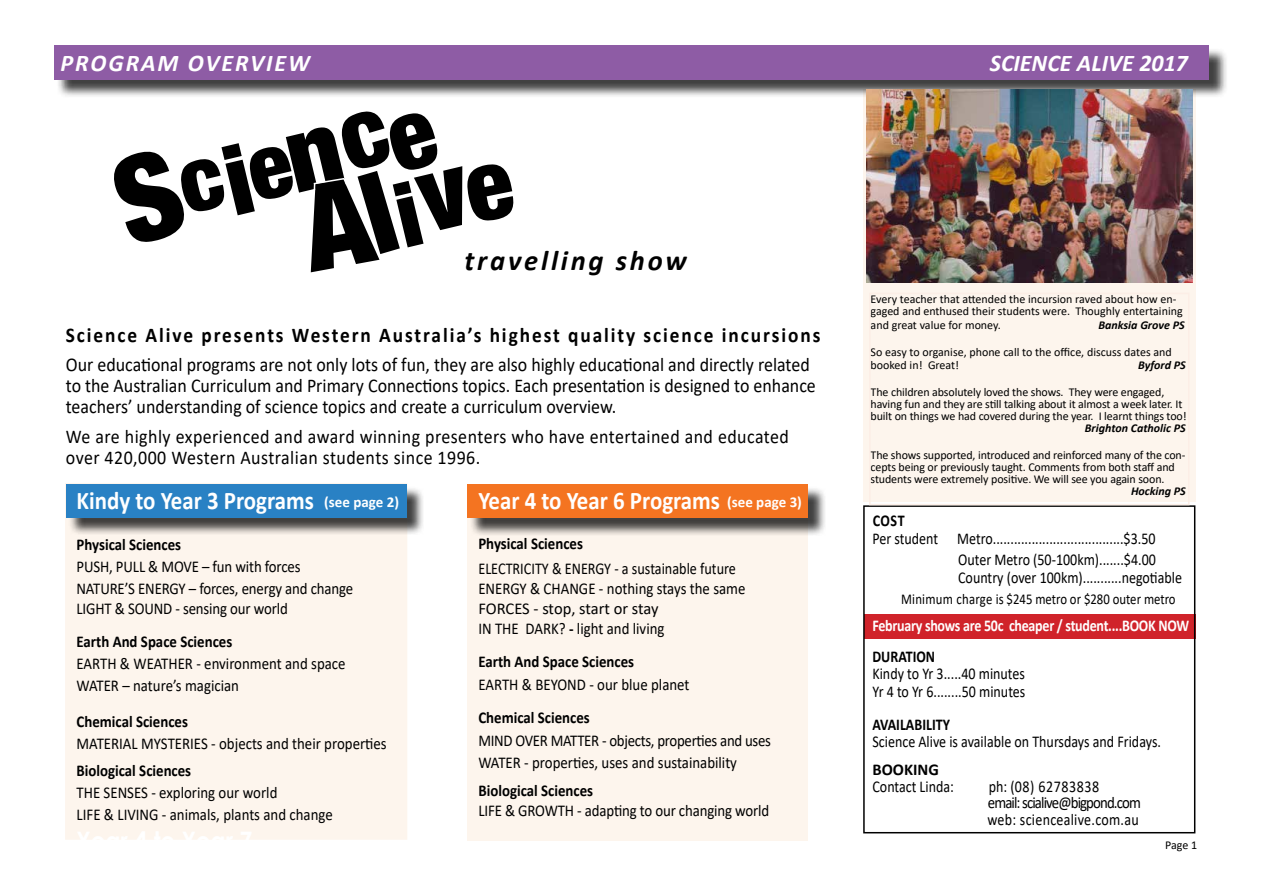
<style>
.page{position:relative;width:1263px;height:893px;background:#fff}
.page>*{position:absolute;margin:0;border:0;box-sizing:border-box;transform-origin:0 0}
.t1{font:italic 700 28.5px "Calibri";letter-spacing:.1em;color:#000}
.t2{font:700 25.5px "Calibri";color:#fff;scale:.9 1}
.t3{font:italic 700 24px "Calibri";color:#fff}
.t4{font:italic 700 24px "Calibri";letter-spacing:.08em;color:#fff}
.t5{font:700 21px "Calibri";letter-spacing:.1em;color:#000;scale:.92 1}
.t6{font:19.5px/21px "Calibri";color:#000;scale:.92 1}
.t7{font:19.5px/21px "Calibri";letter-spacing:.025em;color:#000;scale:.92 1}
.t8{font:16.5px/22px "Calibri";color:#000;scale:.9 1}
.t9{font:16.5px/16.5px "Calibri";color:#000;scale:.85 1}
.t10{font:700 16.5px "Calibri";color:#000;scale:.9 1}
.t11{font:16.5px/20px "Calibri";color:#000;scale:.86 1}
.t12{font:16.5px/22px "Calibri";letter-spacing:-.02em;color:#000;scale:.9 1}
.t13{font:700 16.5px "Calibri";letter-spacing:-.02em;color:#fff;scale:.85 1}
.t14{font:700 16.5px "Calibri";color:#000;scale:.85 1}
.t15{font:700 16.5px "Calibri";color:#000}
.t16{font:15px "Calibri";color:#000;scale:.85 1}
.t17{font:700 15px "Calibri";color:#fff}
.t18{font:12px/12px "Calibri";letter-spacing:-.01em;color:#000}
.t19{font:italic 700 12px "Calibri";color:#000}
.s1{font-weight:700}
</style>
<div class="page">
<div style="left:467px;top:485px;width:340px;height:355px;background:#fdf5ed"></div>
<div style="left:65px;top:483px;width:342px;height:357px;background:#fdf5ed"></div>
<div style="left:863px;top:89px;width:332px;height:412px;background:#fdf5ed"></div>
<div style="left:864px;top:614px;width:331px;height:25px;background:#d0232a"></div>
<div style="left:863px;top:505px;width:332px;height:328px;border:2px solid #000"></div>
<div style="left:56px;top:48px;width:1172px;height:50px;background:#000;opacity:.75"></div>
<div style="left:54px;top:45px;width:1155px;height:35px;background:#8e5ca5"></div>
<div style="left:469px;top:486px;width:357px;height:51px;background:#000;opacity:.75"></div>
<div style="left:467px;top:484px;width:340px;height:34px;background:#f47421"></div>
<div style="left:68px;top:486px;width:357px;height:50px;background:#000;opacity:.75"></div>
<div style="left:66px;top:484px;width:340px;height:34px;background:#2981c4"></div>
<svg style="left:114px;top:111px;width:400px;height:161px"></svg>
<div style="left:869px;top:293px;width:320px;height:212px;border:2px solid #fceee6"></div>
<img style="left:867px;top:89px;width:325px;height:193px">
<h3 class="t4" style="left:60px;top:46px;width:251px">PROGRAM OVERVIEW</h3>
<h3 class="t3" style="left:990px;top:46px;width:200px">SCIENCE ALIVE 2017</h3>
<h1 class="t1" style="left:465px;top:240px;width:224px">travelling show</h1>
<h3 class="t5" style="left:66px;top:320px;width:822px">Science Alive presents Western Australia’s highest quality science incursions</h3>
<p class="t6" style="left:66px;top:354px;width:817px">Our educational programs are not only lots of fun, they are also highly educational and directly related to the Australian Curriculum and Primary Connections topics. Each presentation is designed to enhance teachers’ understanding of science topics and create a curriculum overview.</p>
<h3 class="t7" style="left:66px;top:425px;width:787px">We are highly experienced and award winning presenters who have entertained and educated over 420,000 Western Australian students since 1996.</h3>
<h2 class="t2" style="left:77px;top:483px;width:265px">Kindy to Year 3 Programs</h2>
<h3 class="t10" style="left:77px;top:533px;width:118px">Physical Sciences</h3>
<h3 class="t8" style="left:77px;top:555px;width:309px">PUSH, PULL &amp; MOVE – fun with forces<br>NATURE’S ENERGY – forces, energy and change</h3>
<h3 class="t8" style="left:77px;top:597px;width:236px">LIGHT &amp; SOUND - sensing our world</h3>
<h3 class="t10" style="left:77px;top:630px;width:175px">Earth And Space Sciences</h3>
<h3 class="t8" style="left:77px;top:652px;width:300px">EARTH &amp; WEATHER - environment and space<br>WATER – nature’s magician</h3>
<h3 class="t10" style="left:77px;top:710px;width:125px">Chemical Sciences</h3>
<h3 class="t8" style="left:77px;top:732px;width:346px">MATERIAL MYSTERIES - objects and their properties</h3>
<h3 class="t10" style="left:77px;top:759px;width:129px">Biological Sciences</h3>
<h3 class="t8" style="left:77px;top:781px;width:286px">THE SENSES - exploring our world<br>LIFE &amp; LIVING - animals, plants and change</h3>
<h2 class="t2" style="left:478px;top:483px;width:270px">Year 4 to Year 6 Programs</h2>
<h3 class="t10" style="left:478px;top:532px;width:118px">Physical Sciences</h3>
<h3 class="t11" style="left:478px;top:558px;width:312px">ELECTRICITY &amp; ENERGY - a sustainable future ENERGY &amp; CHANGE - nothing stays the same FORCES - stop, start or stay<br>IN THE DARK? <span class="s1">-</span> light and living</h3>
<h3 class="t10" style="left:478px;top:650px;width:175px">Earth And Space Sciences</h3>
<h3 class="t8" style="left:478px;top:673px;width:236px">EARTH &amp; BEYOND - our blue planet</h3>
<h3 class="t10" style="left:478px;top:706px;width:125px">Chemical Sciences</h3>
<h3 class="t12" style="left:478px;top:729px;width:327px">MIND OVER MATTER - objects, properties and uses<br>WATER - properties, uses and sustainability</h3>
<h3 class="t10" style="left:478px;top:778px;width:129px">Biological Sciences</h3>
<h3 class="t8" style="left:478px;top:799px;width:325px">LIFE &amp; GROWTH - adapting to our changing world</h3>
<p class="t17" style="left:324px;top:491px;width:76px">(see page 2)</p>
<p class="t17" style="left:727px;top:491px;width:76px">(see page 3)</p>
<p class="t18" style="left:871px;top:293px;width:314px">Every teacher that attended the incursion raved about how en&shy;gaged and enthused their students were. Thoughly entertaining</p>
<p class="t18" style="left:871px;top:318px;width:132px">and great value for money.</p>
<p class="t19" style="left:1098px;top:316px;width:88px">Banksia Grove PS</p>
<p class="t18" style="left:871px;top:345px;width:303px;line-height:13.5px">So easy to organise, phone call to the office, discuss dates and booked in! Great!</p>
<p class="t19" style="left:1138px;top:357px;width:49px">Byford PS</p>
<p class="t18" style="left:871px;top:386px;width:318px">The children absolutely loved the shows. They were engaged, having fun and they are still talking about it almost a week later. It built on things we had covered during the year. I learnt things too!</p>
<p class="t19" style="left:1085px;top:420px;width:102px">Brighton Catholic PS</p>
<p class="t18" style="left:871px;top:449px;width:316px">The shows supported, introduced and reinforced many of the con&shy;cepts being or previously taught. Comments from both staff and students were extremely positive. We will see you again soon.</p>
<p class="t19" style="left:1131px;top:483px;width:56px">Hocking PS</p>
<h3 class="t14" style="left:873px;top:509px;width:39px">COST</h3>
<h3 class="t9" style="left:872px;top:527px;width:335px;line-height:21px;text-align:right">Per student Metro.....................................$3.50<br>Outer Metro (50-100km).......$4.00</h3>
<h3 class="t9" style="left:958px;top:569px;width:265px">Country (over 100km)...........negotiable</h3>
<p class="t16" style="left:901px;top:588px;width:325px">Minimum charge is $245 metro or $280 outer metro</p>
<h3 class="t13" style="left:872px;top:614px;width:374px">February shows are 50c cheaper / student....BOOK NOW</h3>
<h3 class="t14" style="left:872px;top:645px;width:75px">DURATION</h3>
<h3 class="t9" style="left:872px;top:664px;width:181px;line-height:18px">Kindy to Yr 3.....40 minutes<br>Yr 4 to Yr 6........50 minutes</h3>
<h3 class="t14" style="left:872px;top:713px;width:93px">AVAILABILITY</h3>
<h3 class="t9" style="left:872px;top:732px;width:341px">Science Alive is available on Thursdays and Fridays.</h3>
<h3 class="t15" style="left:872px;top:758px;width:68px">BOOKING</h3>
<h3 class="t9" style="left:872px;top:777px;width:97px">Contact Linda:</h3>
<h3 class="t9" style="left:987px;top:777px;width:182px">ph: (08) 62783838<br>email: scialive@bigpond.com web: sciencealive.com.au</h3>
<p class="t18" style="left:1165px;top:839px;width:34px">Page 1</p>
</div>
